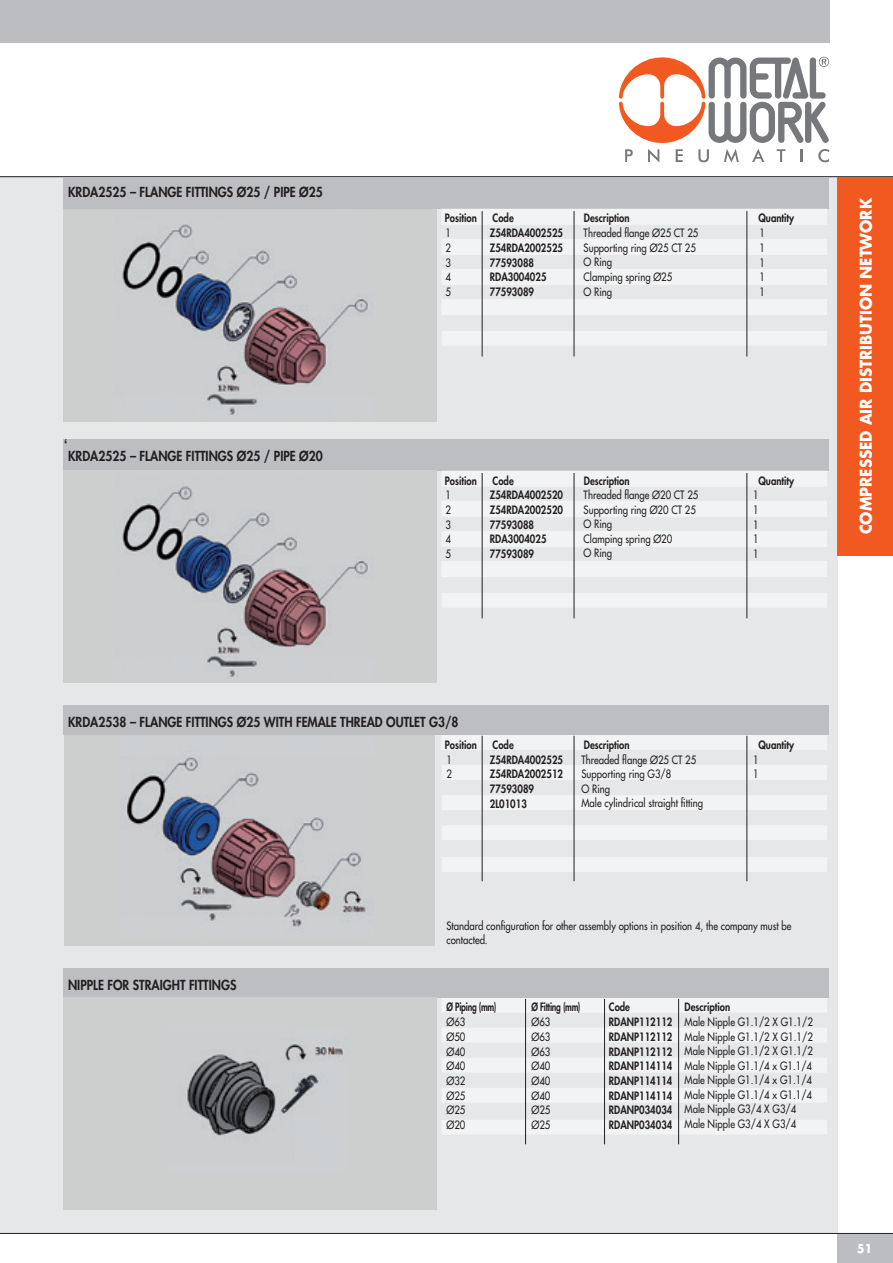
<style>
.page{position:relative;width:893px;height:1263px;background:#fff}
.page>*{position:absolute;margin:0;border:0;box-sizing:border-box;transform-origin:0 0}
.t1{font:18px "Arial";color:#231f20}
.t2{font:700 15.75px "Futura Std";color:#fff;scale:.95 1}
.t3{font:800 13.5px "Futura Std";color:#231f20;scale:.9 1}
.t4{font:700 12px "Futura Std";color:#fff;scale:.9 1}
.t5{font:500 11.25px/14.7px "Futura Std";color:#231f20;scale:.85 1}
.t6{font:800 11.25px/14.7px "Futura Std";color:#231f20;scale:.85 1}
.t7{font:800 11.25px "Futura Std";letter-spacing:-.025em;color:#231f20;scale:.75 1}
</style>
<div class="page">
<div style="left:0;top:176px;width:838px;height:1057px;background:#e6e7e9"></div>
<div style="left:838px;top:1233px;width:55px;height:30px;background:#bcbdc0"></div>
<div style="left:0;top:0;width:829px;height:43px;background:#bcbdc0"></div>
<svg style="left:625px;top:149px;width:8px;height:13px"></svg>
<svg style="left:648px;top:149px;width:11px;height:13px"></svg>
<svg style="left:676px;top:149px;width:7px;height:13px"></svg>
<svg style="left:698px;top:149px;width:11px;height:13px"></svg>
<svg style="left:724px;top:149px;width:15px;height:13px"></svg>
<svg style="left:752px;top:149px;width:12px;height:13px"></svg>
<svg style="left:777px;top:149px;width:8px;height:13px"></svg>
<svg style="left:800px;top:149px;width:2px;height:13px"></svg>
<svg style="left:818px;top:149px;width:11px;height:13px"></svg>
<svg style="left:619px;top:57px;width:210px;height:86px"></svg>
<hr style="left:0;top:176px;width:893px;height:1px;background:#231f20">
<hr style="left:0;top:1233px;width:893px;height:1px;background:#231f20">
<div style="left:442px;top:239px;width:385px;height:15px;background:#f2f3f4"></div>
<div style="left:442px;top:501px;width:385px;height:15px;background:#f2f3f4"></div>
<div style="left:442px;top:299px;width:385px;height:15px;background:#f2f3f4"></div>
<div style="left:442px;top:561px;width:385px;height:15px;background:#f2f3f4"></div>
<div style="left:442px;top:331px;width:385px;height:15px;background:#f2f3f4"></div>
<div style="left:442px;top:593px;width:385px;height:15px;background:#f2f3f4"></div>
<div style="left:442px;top:269px;width:385px;height:15px;background:#f2f3f4"></div>
<div style="left:442px;top:531px;width:385px;height:15px;background:#f2f3f4"></div>
<div style="left:64px;top:179px;width:765px;height:30px;background:#bcbdc0"></div>
<div style="left:64px;top:441px;width:765px;height:30px;background:#bcbdc0"></div>
<div style="left:64px;top:177px;width:765px;height:30px;background:#bdbec1"></div>
<div style="left:64px;top:439px;width:765px;height:30px;background:#bdbec1"></div>
<div style="left:442px;top:210px;width:385px;height:15px;background:#f2f3f4"></div>
<div style="left:442px;top:240px;width:385px;height:15px;background:#f2f3f4"></div>
<div style="left:442px;top:300px;width:385px;height:15px;background:#f2f3f4"></div>
<div style="left:442px;top:270px;width:385px;height:15px;background:#f2f3f4"></div>
<div style="left:442px;top:472px;width:385px;height:15px;background:#f2f3f4"></div>
<div style="left:442px;top:502px;width:385px;height:15px;background:#f2f3f4"></div>
<div style="left:442px;top:562px;width:385px;height:15px;background:#f2f3f4"></div>
<div style="left:442px;top:532px;width:385px;height:15px;background:#f2f3f4"></div>
<div style="left:442px;top:209px;width:385px;height:15px;background:#f2f3f4"></div>
<div style="left:442px;top:471px;width:385px;height:15px;background:#f2f3f4"></div>
<div style="left:64px;top:209px;width:373px;height:212px;background:#cdcfce"></div>
<div style="left:64px;top:471px;width:373px;height:212px;background:#cdcfce"></div>
<hr style="left:482px;top:211px;width:1px;height:145px;background:#231f20">
<hr style="left:574px;top:211px;width:1px;height:145px;background:#231f20">
<hr style="left:747px;top:211px;width:1px;height:145px;background:#231f20">
<hr style="left:482px;top:473px;width:1px;height:145px;background:#231f20">
<hr style="left:574px;top:473px;width:1px;height:145px;background:#231f20">
<hr style="left:747px;top:473px;width:1px;height:145px;background:#231f20">
<img style="left:122px;top:224px;width:246px;height:191px">
<img style="left:122px;top:486px;width:246px;height:191px">
<div style="left:442px;top:765px;width:385px;height:15px;background:#f2f3f4"></div>
<div style="left:442px;top:825px;width:385px;height:15px;background:#f2f3f4"></div>
<div style="left:442px;top:857px;width:385px;height:15px;background:#f2f3f4"></div>
<div style="left:442px;top:795px;width:385px;height:15px;background:#f2f3f4"></div>
<div style="left:442px;top:735px;width:385px;height:15px;background:#f2f3f4"></div>
<div style="left:64px;top:735px;width:370px;height:211px;background:#cdcfce"></div>
<div style="left:64px;top:705px;width:765px;height:30px;background:#bdbec1"></div>
<hr style="left:482px;top:736px;width:1px;height:145px;background:#231f20">
<hr style="left:574px;top:736px;width:1px;height:145px;background:#231f20">
<hr style="left:747px;top:736px;width:1px;height:145px;background:#231f20">
<img style="left:126px;top:757px;width:240px;height:170px">
<div style="left:442px;top:1028px;width:385px;height:14px;background:#f2f3f4"></div>
<div style="left:442px;top:1088px;width:385px;height:15px;background:#f2f3f4"></div>
<div style="left:442px;top:1120px;width:385px;height:14px;background:#f2f3f4"></div>
<div style="left:442px;top:1058px;width:385px;height:14px;background:#f2f3f4"></div>
<div style="left:442px;top:997px;width:385px;height:15px;background:#f2f3f4"></div>
<div style="left:64px;top:968px;width:765px;height:30px;background:#bdbec1"></div>
<div style="left:64px;top:998px;width:373px;height:212px;background:#cdcfce"></div>
<hr style="left:525px;top:999px;width:1px;height:145px;background:#231f20">
<hr style="left:604px;top:999px;width:1px;height:145px;background:#231f20">
<hr style="left:678px;top:999px;width:1px;height:145px;background:#231f20">
<img style="left:186px;top:1040px;width:158px;height:96px">
<div style="left:838px;top:177px;width:55px;height:379px;background:#f15921"></div>
<p class="t3" style="left:68px;top:184px;width:285px">KRDA2525 – FLANGE FITTINGS Ø25 / PIPE Ø25</p>
<h1 class="t1" style="left:64px;top:433px;width:5px">‘</h1>
<p class="t3" style="left:68px;top:448px;width:285px">KRDA2525 – FLANGE FITTINGS Ø25 / PIPE Ø20</p>
<p class="t6" style="left:445px;top:210px;width:39px">Position</p>
<p class="t6" style="left:493px;top:210px;width:26px">Code</p>
<p class="t6" style="left:584px;top:210px;width:55px">Description</p>
<p class="t6" style="left:758px;top:210px;width:44px">Quantity</p>
<p class="t5" style="left:445px;top:226px;width:8px;text-align:justify">1<br>2<br>3<br>4<br>5</p>
<p class="t6" style="left:490px;top:226px;width:88px">Z54RDA4002525<br>Z54RDA2002525<br>77593088<br>RDA3004025<br>77593089</p>
<p class="t5" style="left:584px;top:226px;width:137px">Threaded flange Ø25 CT 25<br>Supporting ring Ø25 CT 25<br>O Ring<br>Clamping spring Ø25<br>O Ring</p>
<p class="t5" style="left:759px;top:226px;width:8px;text-align:justify">1<br>1<br>1<br>1<br>1</p>
<p class="t6" style="left:445px;top:473px;width:39px">Position</p>
<p class="t6" style="left:493px;top:473px;width:26px">Code</p>
<p class="t6" style="left:584px;top:473px;width:55px">Description</p>
<p class="t6" style="left:758px;top:473px;width:44px">Quantity</p>
<p class="t5" style="left:584px;top:488px;width:137px">Threaded flange Ø20 CT 25<br>Supporting ring Ø20 CT 25<br>O Ring<br>Clamping spring Ø20<br>O Ring</p>
<p class="t6" style="left:490px;top:488px;width:88px">Z54RDA4002520<br>Z54RDA2002520<br>77593088<br>RDA3004025<br>77593089</p>
<p class="t5" style="left:445px;top:488px;width:8px;text-align:justify">1<br>2<br>3<br>4<br>5</p>
<p class="t5" style="left:753px;top:488px;width:8px;text-align:justify">1<br>1<br>1<br>1<br>1</p>
<h2 class="t2" style="left:855px;top:534px;width:356px;rotate:-90deg">COMPRESSED AIR DISTRIBUTION NETWORK</h2>
<p class="t3" style="left:68px;top:713px;width:435px">KRDA2538 – FLANGE FITTINGS Ø25 WITH FEMALE THREAD OUTLET G3/8</p>
<p class="t6" style="left:445px;top:737px;width:39px">Position</p>
<p class="t6" style="left:493px;top:737px;width:26px">Code</p>
<p class="t6" style="left:584px;top:737px;width:55px">Description</p>
<p class="t6" style="left:758px;top:737px;width:44px">Quantity</p>
<p class="t6" style="left:490px;top:752px;width:88px">Z54RDA4002525<br>Z54RDA2002512<br>77593089<br>2L01013</p>
<p class="t5" style="left:581px;top:752px;width:145px">Threaded flange Ø25 CT 25<br>Supporting ring G3/8<br>O Ring<br>Male cylindrical straight fitting</p>
<p class="t5" style="left:446px;top:752px;width:8px">1<br>2</p>
<p class="t5" style="left:753px;top:752px;width:8px">1<br>1</p>
<p class="t3" style="left:68px;top:976px;width:189px">NIPPLE FOR STRAIGHT FITTINGS</p>
<p class="t5" style="left:446px;top:918px;width:407px">Standard configuration for other assembly options in position 4, the company must be contacted.</p>
<p class="t7" style="left:446px;top:1000px;width:68px">Ø Piping (mm)</p>
<p class="t7" style="left:531px;top:1000px;width:67px">Ø Fitting (mm)</p>
<p class="t6" style="left:609px;top:999px;width:26px">Code</p>
<p class="t6" style="left:685px;top:999px;width:55px">Description</p>
<p class="t5" style="left:446px;top:1015px;width:24px;text-align:justify">Ø63<br>Ø50<br>Ø40<br>Ø40<br>Ø32<br>Ø25<br>Ø25<br>Ø20</p>
<p class="t5" style="left:532px;top:1015px;width:24px;text-align:justify">Ø63<br>Ø63<br>Ø63<br>Ø40<br>Ø40<br>Ø40<br>Ø25<br>Ø25</p>
<p class="t6" style="left:609px;top:1015px;width:76px;text-align:justify">RDANP112112<br>RDANP112112<br>RDANP112112<br>RDANP114114<br>RDANP114114<br>RDANP114114<br>RDANP034034<br>RDANP034034</p>
<p class="t5" style="left:685px;top:1015px;width:152px">Male Nipple G1.1/2 X G1.1/2<br>Male Nipple G1.1/2 X G1.1/2<br>Male Nipple G1.1/2 X G1.1/2<br>Male Nipple G1.1/4 x G1.1/4<br>Male Nipple G1.1/4 x G1.1/4<br>Male Nipple G1.1/4 x G1.1/4<br>Male Nipple G3/4 X G3/4<br>Male Nipple G3/4 X G3/4</p>
<p class="t4" style="left:857px;top:1240px;width:18px">51</p>
</div>
